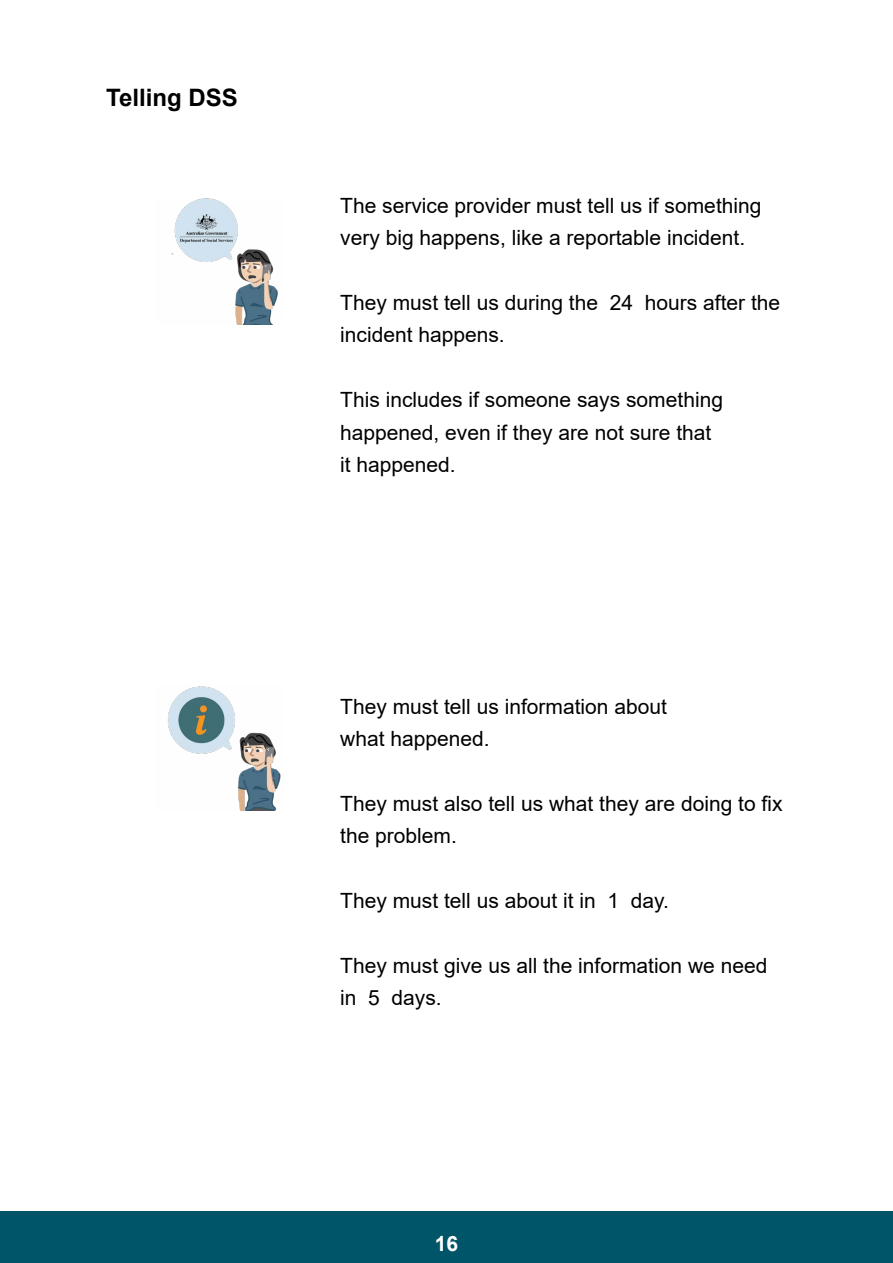
<style>
.page{position:relative;width:893px;height:1263px;background:#fff}
.page>*{position:absolute;margin:0;border:0;box-sizing:border-box;transform-origin:0 0}
.t1{font:700 24px "Arial";color:#000}
.Paragraph_Style_1{font:21px/32.4px "Arial";color:#000}
.t2{font:700 21px "Arial";color:#fff}
</style>
<div class="page">
<div style="left:0;top:1212px;width:893px;height:51px;background:#005568"></div>
<img style="left:171px;top:198px;width:107px;height:126px">
<img style="left:167px;top:686px;width:114px;height:124px">
<h2 class="t1" style="left:106px;top:81px;width:133px">Telling DSS</h2>
<p class="Paragraph_Style_1" style="left:340px;top:189px;width:423px">The service provider must tell us if something very big happens, like a reportable incident.</p>
<p class="Paragraph_Style_1" style="left:340px;top:286px;width:442px">They must tell us during the 24 hours after the incident happens.</p>
<p class="Paragraph_Style_1" style="left:340px;top:383px;width:384px">This includes if someone says something happened, even if they are not sure that it happened.</p>
<p class="Paragraph_Style_1" style="left:340px;top:690px;width:328px">They must tell us information about</p>
<p class="Paragraph_Style_1" style="left:340px;top:722px;width:151px">what happened.</p>
<p class="Paragraph_Style_1" style="left:340px;top:787px;width:444px">They must also tell us what they are doing to fix the problem.</p>
<p class="Paragraph_Style_1" style="left:340px;top:884px;width:330px">They must tell us about it in 1 day.</p>
<p class="Paragraph_Style_1" style="left:340px;top:949px;width:429px">They must give us all the information we need in 5 days.</p>
<p class="t2" style="left:435px;top:1228px;width:25px">16</p>
</div>
